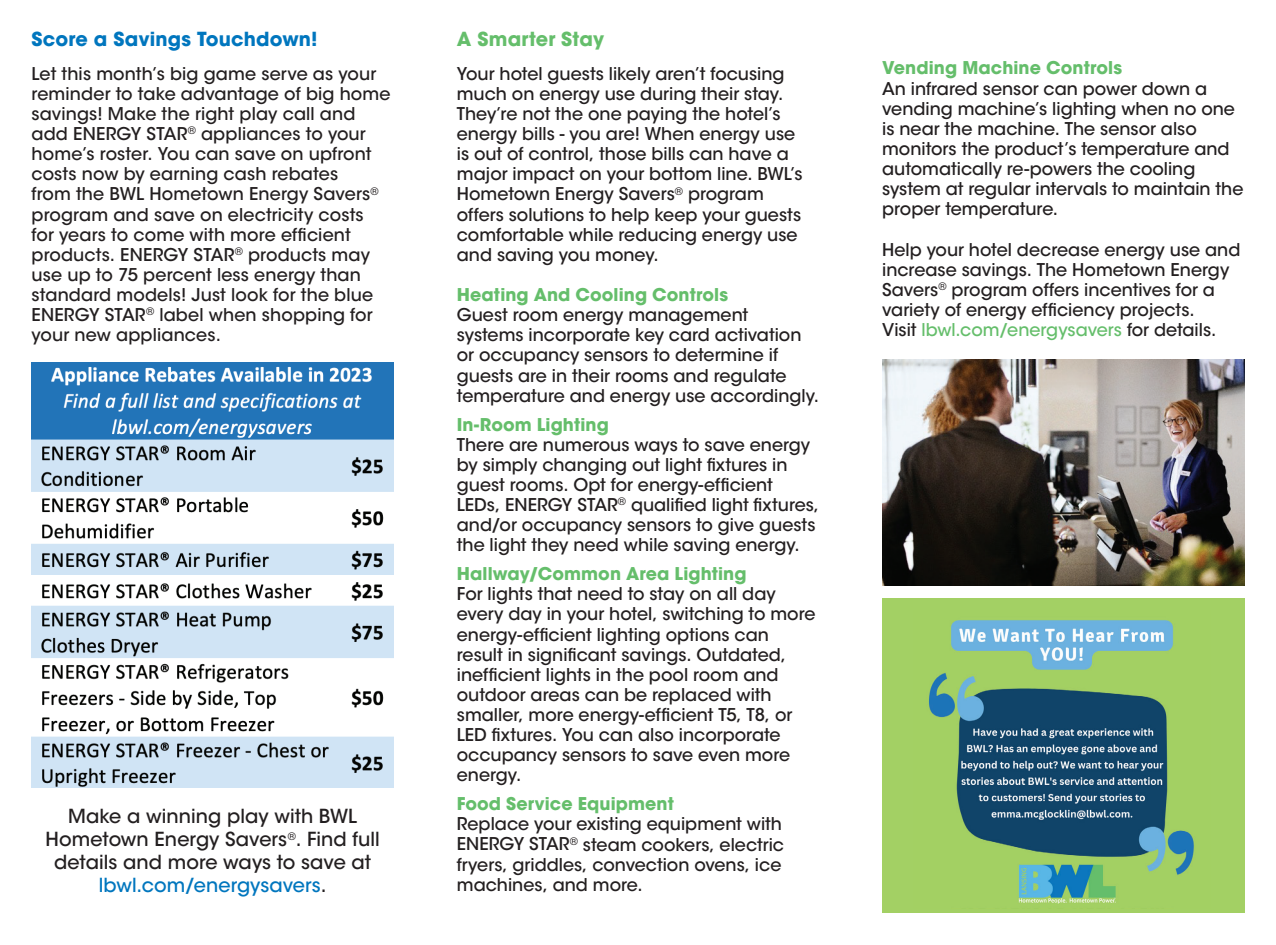
<style>
.page{position:relative;width:1276px;height:945px;background:#fff}
.page>*{position:absolute;margin:0;border:0;box-sizing:border-box;transform-origin:0 0}
.t1{font:500 19.25px/22.8px "ITC Avant Garde Std";letter-spacing:.005em;color:#231f20;text-align:center}
.t2{font:700 19.25px "ITC Avant Garde Std";letter-spacing:.01em;color:#0076be}
.t3{font:700 19.25px "ITC Avant Garde Std";letter-spacing:.01em;color:#65be6b}
.t4{font:500 17.5px/20.1px "ITC Avant Garde Std";color:#231f20}
.t5{font:700 17.5px "ITC Avant Garde Std";letter-spacing:.005em;color:#65be6b}
.s1{color:#0076be}
.s2{color:#65be6b}
</style>
<div class="page">
<img style="left:32px;top:362px;width:362px;height:425px">
<img style="left:882px;top:360px;width:362px;height:225px">
<div style="left:882px;top:598px;width:362px;height:316px;background:#a3d064"></div>
<img style="left:929px;top:620px;width:265px;height:284px">
<p class="t2" style="left:32px;top:26px;width:288px">Score a Savings Touchdown!</p>
<p class="t4" style="left:31px;top:63px;width:361px">Let this month’s big game serve as your reminder to take advantage of big home savings! Make the right play call and add ENERGY STAR<sup>®</sup> appliances to your home’s roster. You can save on upfront costs now by earning cash rebates<br>from the BWL Hometown Energy Savers<sup>® </sup>program and save on electricity costs<br>for years to come with more efficient products. ENERGY STAR<sup>®</sup> products may use up to 75 percent less energy than standard models! Just look for the blue ENERGY STAR<sup>®</sup> label when shopping for your new appliances.</p>
<p class="t1" style="left:46px;top:805px;width:336px">Make a winning play with BWL<br>Hometown Energy Savers<sup>®</sup>. Find full details and more ways to save at <span class="s1">lbwl.com/energysavers</span>.</p>
<p class="t3" style="left:457px;top:26px;width:149px">A Smarter Stay</p>
<p class="t4" style="left:457px;top:63px;width:347px">Your hotel guests likely aren’t focusing much on energy use during their stay.<br>They’re not the one paying the hotel’s energy bills - you are! When energy use is out of control, those bills can have a major impact on your bottom line. BWL’s Hometown Energy Savers<sup>®</sup> program offers solutions to help keep your guests comfortable while reducing energy use and saving you money.</p>
<p class="t5" style="left:457px;top:283px;width:273px">Heating And Cooling Controls</p>
<p class="t4" style="left:457px;top:305px;width:364px">Guest room energy management systems incorporate key card activation or occupancy sensors to determine if guests are in their rooms and regulate temperature and energy use accordingly.</p>
<p class="t5" style="left:457px;top:413px;width:153px">In-Room Lighting</p>
<p class="t4" style="left:457px;top:434px;width:364px">There are numerous ways to save energy by simply changing out light fixtures in guest rooms. Opt for energy-efficient LEDs, ENERGY STAR<sup>®</sup> qualified light fixtures, and/or occupancy sensors to give guests the light they need while saving energy.</p>
<p class="t5" style="left:457px;top:562px;width:291px">Hallway/Common Area Lighting</p>
<p class="t4" style="left:457px;top:584px;width:360px">For lights that need to stay on all day every day in your hotel, switching to more energy-efficient lighting options can result in significant savings. Outdated, inefficient lights in the pool room and outdoor areas can be replaced with smaller, more energy-efficient T5, T8, or LED fixtures. You can also incorporate occupancy sensors to save even more energy.</p>
<p class="t5" style="left:457px;top:792px;width:219px">Food Service Equipment</p>
<p class="t4" style="left:457px;top:814px;width:329px">Replace your existing equipment with ENERGY STAR<sup>®</sup> steam cookers, electric fryers, griddles, convection ovens, ice machines, and more.</p>
<p class="t5" style="left:882px;top:57px;width:241px">Vending Machine Controls</p>
<p class="t4" style="left:882px;top:78px;width:363px">An infrared sensor can power down a vending machine’s lighting when no one is near the machine. The sensor also monitors the product’s temperature and automatically re-powers the cooling system at regular intervals to maintain the proper temperature.</p>
<p class="t4" style="left:882px;top:239px;width:360px">Help your hotel decrease energy use and increase savings. The Hometown Energy Savers<sup>®</sup> program offers incentives for a variety of energy efficiency projects.<br>Visit <span class="s2">lbwl.com/energysavers</span> for details.</p>
</div>
